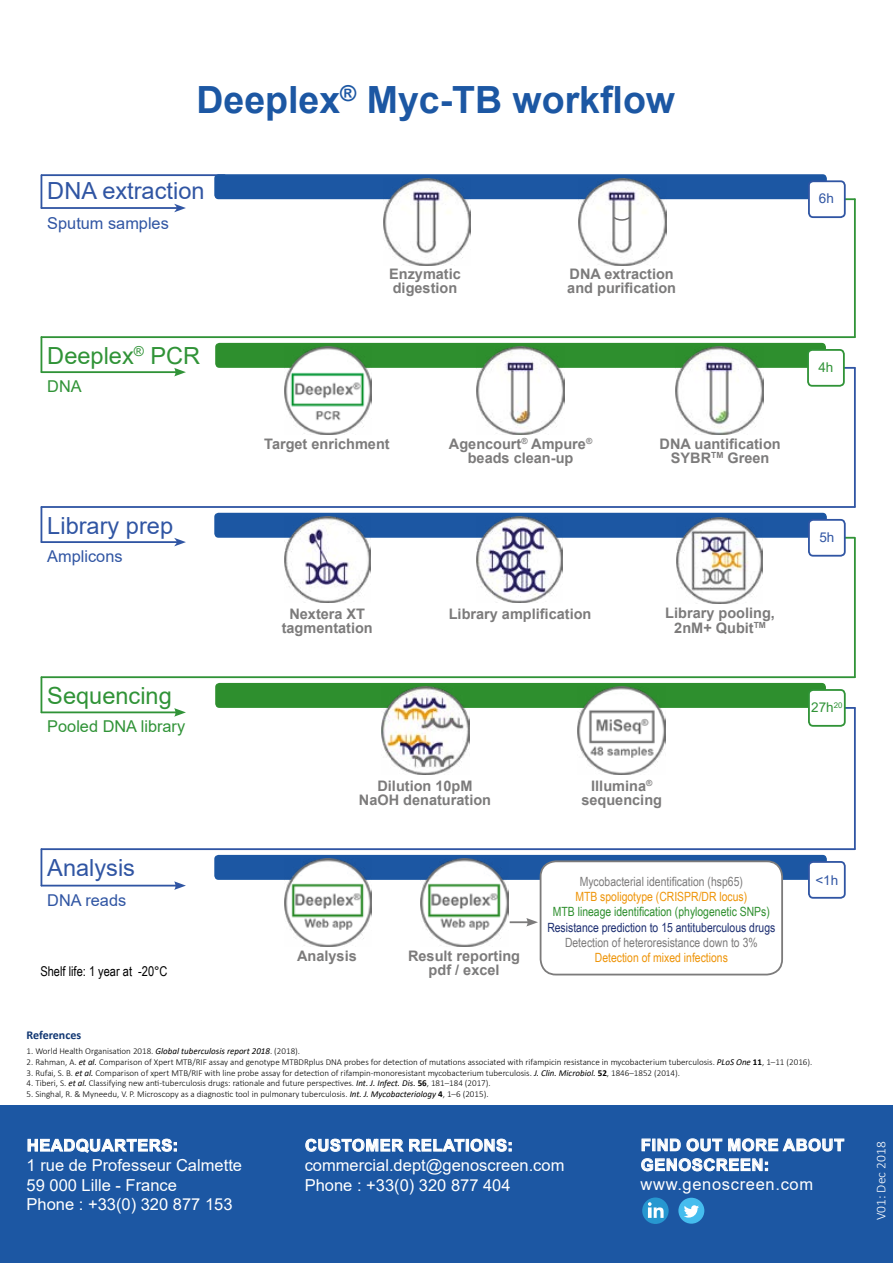
<style>
.page{position:relative;width:893px;height:1263px;background:#fff}
.page>*{position:absolute;margin:0;border:0;box-sizing:border-box;transform-origin:0 0}
.t1{font:700 37.5px "Arial";color:#1c57a3}
.t2{font:23.55px "Arial";color:#3055a3}
.t3{font:23.55px "Arial";color:#309337}
.t4{font:16.5px/19.8px "Arial";color:#fff}
.t5{font:700 16.5px/19.8px "Arial";letter-spacing:.035em;color:#fff}
.t6{font:16.5px "Arial";letter-spacing:.04em;color:#fff}
.t7{font:16.35px "Arial";color:#3055a3}
.t8{font:16.35px "Arial";color:#309337}
.t9{font:700 14.55px/14.5px "Arial";color:#7c7b7b;text-align:center}
.t10{font:13.5px "Arial Narrow";color:#000}
.t11{font:300 13.5px "Calibri";color:#fff}
.t12{font:13.5px "Arial";color:#3055a3}
.t13{font:13.5px "Arial";color:#309337}
.t14{font:12.75px "Arial Narrow";color:#7c7b7b}
.t15{font:12.75px "Arial Narrow";color:#ee9408}
.t16{font:12.75px "Arial Narrow";color:#1b2d70}
.t17{font:12.75px "Arial Narrow";color:#2e8f2e}
.t18{font:700 12px "Calibri";color:#103672}
.t19{font:300 9px "Calibri";color:#000}
.s1{font-weight:400;font-style:italic}
.s2{font-weight:700}
</style>
<div class="page">
<div style="left:0;top:1106px;width:893px;height:157px;background:#1c57a3"></div>
<hr style="left:854px;top:708px;width:2px;height:141px;background:#3055a3">
<hr style="left:854px;top:538px;width:2px;height:139px;background:#309337">
<hr style="left:854px;top:368px;width:2px;height:139px;background:#3055a3">
<hr style="left:854px;top:199px;width:2px;height:138px;background:#309337">
<hr style="left:41px;top:175px;width:1px;height:33px;background:#3055a3">
<hr style="left:42px;top:174px;width:183px;height:2px;background:#3055a3">
<div style="left:214px;top:174px;width:613px;height:25px;background:#1c57a3;border-radius:4px"></div>
<svg style="left:846px;top:198px;width:9px;height:2px"></svg>
<hr style="left:41px;top:207px;width:136px;height:2px;background:#3055a3">
<svg style="left:174px;top:204px;width:12px;height:8px"></svg>
<div style="left:809px;top:181px;width:36px;height:36px;background:#fff;border-radius:4px"></div>
<div style="left:808px;top:180px;width:38px;height:38px;border:2px solid #3055a3;border-radius:4px"></div>
<div style="left:215px;top:343px;width:611px;height:25px;background:#2e8f2e;border-radius:4px"></div>
<img style="left:477px;top:347px;width:87px;height:87px">
<img style="left:284px;top:347px;width:88px;height:87px">
<img style="left:676px;top:347px;width:87px;height:87px">
<svg style="left:845px;top:367px;width:10px;height:2px"></svg>
<hr style="left:41px;top:336px;width:814px;height:2px;background:#309337">
<hr style="left:41px;top:337px;width:1px;height:35px;background:#309337">
<hr style="left:41px;top:371px;width:136px;height:2px;background:#309337">
<svg style="left:174px;top:368px;width:12px;height:8px"></svg>
<div style="left:808px;top:350px;width:36px;height:36px;background:#fff;border-radius:4px"></div>
<div style="left:807px;top:349px;width:38px;height:38px;border:2px solid #309337;border-radius:4px"></div>
<div style="left:215px;top:683px;width:611px;height:25px;background:#2e8f2e;border-radius:4px"></div>
<img style="left:381px;top:687px;width:88px;height:87px">
<img style="left:577px;top:687px;width:89px;height:87px">
<svg style="left:846px;top:707px;width:9px;height:2px"></svg>
<hr style="left:41px;top:676px;width:814px;height:2px;background:#309337">
<hr style="left:41px;top:677px;width:1px;height:35px;background:#309337">
<hr style="left:41px;top:711px;width:136px;height:2px;background:#309337">
<svg style="left:174px;top:708px;width:12px;height:9px"></svg>
<div style="left:809px;top:690px;width:36px;height:36px;background:#fff;border-radius:4px"></div>
<div style="left:808px;top:689px;width:38px;height:38px;border:2px solid #309337;border-radius:4px"></div>
<div style="left:214px;top:513px;width:613px;height:25px;background:#1c57a3;border-radius:4px"></div>
<svg style="left:846px;top:537px;width:9px;height:2px"></svg>
<hr style="left:41px;top:506px;width:814px;height:2px;background:#3055a3">
<hr style="left:41px;top:507px;width:1px;height:35px;background:#3055a3">
<hr style="left:41px;top:541px;width:136px;height:2px;background:#3055a3">
<svg style="left:174px;top:538px;width:12px;height:8px"></svg>
<img style="left:285px;top:517px;width:86px;height:85px">
<img style="left:676px;top:517px;width:86px;height:86px">
<img style="left:477px;top:517px;width:86px;height:85px">
<div style="left:809px;top:520px;width:36px;height:36px;background:#fff;border-radius:4px"></div>
<div style="left:808px;top:519px;width:38px;height:38px;border:2px solid #3055a3;border-radius:4px"></div>
<div style="left:214px;top:855px;width:613px;height:25px;background:#1c57a3;border-radius:4px"></div>
<img style="left:284px;top:859px;width:88px;height:87px">
<img style="left:420px;top:859px;width:88px;height:87px">
<div style="left:541px;top:861px;width:241px;height:113px;background:#fff;border-radius:15px"></div>
<div style="left:540px;top:860px;width:243px;height:115px;border:2px solid #7c7b7b;border-radius:15px"></div>
<svg style="left:510px;top:918px;width:28px;height:8px"></svg>
<hr style="left:41px;top:848px;width:814px;height:2px;background:#3055a3">
<hr style="left:41px;top:849px;width:1px;height:36px;background:#3055a3">
<hr style="left:41px;top:885px;width:136px;height:1px;background:#3055a3">
<svg style="left:174px;top:881px;width:12px;height:9px"></svg>
<div style="left:809px;top:862px;width:36px;height:36px;background:#fff;border-radius:4px"></div>
<div style="left:808px;top:861px;width:38px;height:38px;border:2px solid #3055a3;border-radius:4px"></div>
<svg style="left:305px;top:1138px;width:206px;height:14px"></svg>
<svg style="left:28px;top:1139px;width:149px;height:14px"></svg>
<div style="left:642px;top:1197px;width:27px;height:27px;background:#2797d0;border-radius:50%"></div>
<svg style="left:648px;top:1202px;width:16px;height:16px"></svg>
<div style="left:678px;top:1198px;width:26px;height:26px;background:#45bdee;border-radius:50%"></div>
<svg style="left:684px;top:1205px;width:15px;height:12px"></svg>
<svg style="left:642px;top:1138px;width:80px;height:13px"></svg>
<svg style="left:728px;top:1138px;width:116px;height:13px"></svg>
<svg style="left:641px;top:1158px;width:127px;height:13px"></svg>
<img style="left:383px;top:178px;width:88px;height:88px">
<img style="left:579px;top:178px;width:87px;height:88px">
<svg style="left:612px;top:215px;width:20px;height:8px"></svg>
<h1 class="t1" style="left:196px;top:74px;width:480px">Deeplex<sup>®</sup> Myc-TB workflow</h1>
<h2 class="t2" style="left:47px;top:175px;width:159px">DNA extraction</h2>
<h3 class="t7" style="left:47px;top:212px;width:123px">Sputum samples</h3>
<h2 class="t3" style="left:47px;top:339px;width:154px">Deeplex<sup>®</sup> PCR</h2>
<h3 class="t8" style="left:47px;top:375px;width:36px">DNA</h3>
<h2 class="t2" style="left:47px;top:509px;width:127px">Library prep</h2>
<h3 class="t7" style="left:47px;top:545px;width:77px">Amplicons</h3>
<h2 class="t3" style="left:47px;top:679px;width:126px">Sequencing</h2>
<h3 class="t8" style="left:47px;top:715px;width:139px">Pooled DNA library</h3>
<h2 class="t2" style="left:47px;top:851px;width:89px">Analysis</h2>
<h3 class="t7" style="left:47px;top:889px;width:80px">DNA reads</h3>
<h3 class="t10" style="left:40px;top:961px;width:129px">Shelf life: 1 year at -20°C</h3>
<h3 class="t9" style="left:389px;top:267px;width:73px;text-align:left">Enzymatic digestion</h3>
<h3 class="t9" style="left:567px;top:267px;width:110px;text-align:left">DNA extraction and purification</h3>
<h3 class="t9" style="left:264px;top:436px;width:127px">Target enrichment</h3>
<h3 class="t9" style="left:449px;top:436px;width:145px">Agencourt<sup>®</sup> Ampure<sup>® </sup>beads clean-up</h3>
<h3 class="t9" style="left:659px;top:436px;width:123px">DNA uantification<br>SYBR<sup>TM</sup> Green</h3>
<h3 class="t9" style="left:282px;top:607px;width:93px">Nextera XT tagmentation</h3>
<h3 class="t9" style="left:665px;top:606px;width:111px">Library pooling,<br>2nM+ Qubit<sup>TM</sup></h3>
<h3 class="t9" style="left:449px;top:607px;width:144px">Library amplification</h3>
<h3 class="t9" style="left:359px;top:779px;width:134px">Dilution 10pM<br>NaOH denaturation</h3>
<h3 class="t9" style="left:581px;top:779px;width:82px">Illumina<sup>® </sup>sequencing</h3>
<h3 class="t14" style="left:580px;top:872px;width:165px">Mycobacterial identification (hsp65)</h3>
<h3 class="t15" style="left:575px;top:887px;width:173px">MTB spoligotype (CRISPR/DR locus)</h3>
<h3 class="t17" style="left:553px;top:902px;width:218px">MTB lineage identification (phylogenetic SNPs)</h3>
<h3 class="t16" style="left:547px;top:918px;width:229px">Resistance prediction to 15 antituberculous drugs</h3>
<h3 class="t14" style="left:565px;top:933px;width:194px">Detection of heteroresistance down to 3%</h3>
<h3 class="t9" style="left:297px;top:948px;width:61px">Analysis</h3>
<h3 class="t9" style="left:408px;top:948px;width:114px">Result reporting</h3>
<h3 class="t15" style="left:595px;top:948px;width:135px">Detection of mixed infections</h3>
<h3 class="t9" style="left:429px;top:963px;width:72px">pdf / excel</h3>
<h3 class="t12" style="left:819px;top:189px;width:17px">6h</h3>
<h3 class="t13" style="left:818px;top:358px;width:17px">4h</h3>
<h3 class="t12" style="left:819px;top:528px;width:17px">5h</h3>
<h3 class="t13" style="left:811px;top:698px;width:33px">27h<sup>20</sup></h3>
<h3 class="t12" style="left:815px;top:870px;width:24px">&lt;1h</h3>
<h3 class="t18" style="left:27px;top:1026px;width:56px">References</h3>
<p class="t19" style="left:27px;top:1045px;width:275px">1. World Health Organisation 2018. <span class="s1">Global tuberculosis report 2018</span>. (2018).</p>
<p class="t19" style="left:27px;top:1056px;width:787px">2. Rahman, A. <span class="s1">et al.</span> Comparison of Xpert MTB/RIF assay and genotype MTBDRplus DNA probes for detection of mutations associated with rifampicin resistance in mycobacterium tuberculosis. <span class="s1">PLoS One</span> <span class="s2">11</span>, 1–11 (2016).</p>
<p class="t19" style="left:27px;top:1067px;width:655px">3. Rufai, S. B. <span class="s1">et al.</span> Comparison of xpert MTB/RIF with line probe assay for detection of rifampin-monoresistant mycobacterium tuberculosis. <span class="s1">J. Clin. Microbiol.</span> <span class="s2">52</span>, 1846–1852 (2014).</p>
<p class="t19" style="left:27px;top:1078px;width:466px">4. Tiberi, S. <span class="s1">et al.</span> Classifying new anti-tuberculosis drugs: rationale and future perspectives. <span class="s1">Int. J. Infect. Dis.</span> <span class="s2">56</span>, 181–184 (2017).</p>
<p class="t19" style="left:27px;top:1088px;width:463px">5. Singhal, R. &amp; Myneedu, V. P. Microscopy as a diagnostic tool in pulmonary tuberculosis. <span class="s1">Int. J. Mycobacteriology</span> <span class="s2">4</span>, 1–6 (2015).</p>
<h3 class="t5" style="left:27px;top:1135px;width:153px">HEADQUARTERS:</h3>
<h3 class="t4" style="left:27px;top:1155px;width:217px">1 rue de Professeur Calmette<br>59 000 Lille - France<br>Phone : +33(0) 320 877 153</h3>
<h3 class="t5" style="left:305px;top:1135px;width:209px">CUSTOMER RELATIONS:</h3>
<h3 class="t4" style="left:305px;top:1155px;width:261px">commercial.dept@genoscreen.com<br>Phone : +33(0) 320 877 404</h3>
<h3 class="t5" style="left:641px;top:1135px;width:205px">FIND OUT MORE ABOUT<br>GENOSCREEN:</h3>
<h3 class="t11" style="left:873px;top:1220px;width:80px;rotate:-90deg">V01: Dec 2018</h3>
<h3 class="t6" style="left:641px;top:1173px;width:174px">www.genoscreen.com</h3>
</div>
